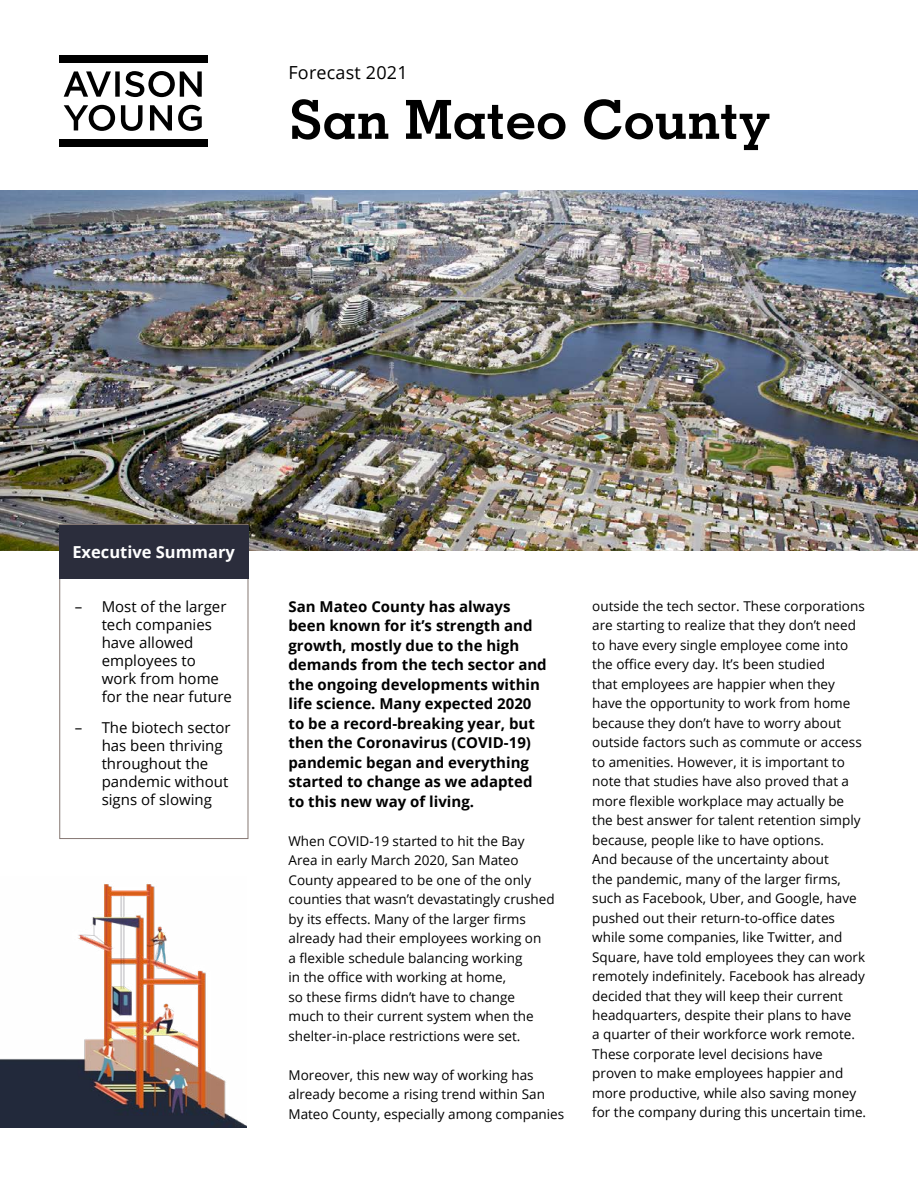
<style>
.page{position:relative;width:918px;height:1188px;background:#fff}
.page>*{position:absolute;margin:0;border:0;box-sizing:border-box;transform-origin:0 0}
.t1{font:700 54px "Geometric Slab 703 BT";letter-spacing:.01em;color:#000}
.t2{font:18px "Open Sans";letter-spacing:.01em;color:#000}
.t3{font:700 16.5px "Open Sans";color:#fff}
.t4{font:700 15px/19.5px "Open Sans";color:#000}
.t5{font:15px/18px "Open Sans";color:#000}
.t6{font:13.5px/19.5px "Open Sans";color:#000}
</style>
<div class="page">
<div style="left:59px;top:55px;width:148px;height:7px;background:#000"></div>
<div style="left:59px;top:139px;width:148px;height:7px;background:#000"></div>
<svg style="left:64px;top:71px;width:138px;height:26px"></svg>
<svg style="left:64px;top:105px;width:51px;height:26px"></svg>
<svg style="left:121px;top:105px;width:22px;height:26px"></svg>
<svg style="left:150px;top:105px;width:22px;height:25px"></svg>
<svg style="left:178px;top:105px;width:24px;height:26px"></svg>
<img style="left:0;top:191px;width:918px;height:360px">
<div style="left:59px;top:524px;width:189px;height:315px;border:1px solid #857772"></div>
<div style="left:59px;top:525px;width:189px;height:54px;background:#2b2d3c"></div>
<img style="left:0;top:884px;width:246px;height:244px">
<h2 class="t2" style="left:288px;top:60px;width:121px">Forecast 2021</h2>
<h1 class="t1" style="left:288px;top:87px;width:483px">San Mateo County</h1>
<p class="t3" style="left:72px;top:540px;width:164px">Executive Summary</p>
<p class="t5" style="left:102px;top:597px;width:132px;text-indent:-27px">– Most of the larger tech companies have allowed employees to work from home for the near future</p>
<p class="t5" style="left:102px;top:719px;width:131px;text-indent:-27px">– The biotech sector has been thriving throughout the pandemic without signs of slowing</p>
<p class="t4" style="left:288px;top:596px;width:260px">San Mateo County has always been known for it’s strength and growth, mostly due to the high demands from the tech sector and the ongoing developments within life science. Many expected 2020 to be a record-breaking year, but then the Coronavirus (COVID-19) pandemic began and everything started to change as we adapted to this new way of living.</p>
<p class="t6" style="left:288px;top:831px;width:268px">When COVID-19 started to hit the Bay Area in early March 2020, San Mateo County appeared to be one of the only counties that wasn’t devastatingly crushed by its effects. Many of the larger firms already had their employees working on<br>a flexible schedule balancing working<br>in the office with working at home,<br>so these firms didn’t have to change<br>much to their current system when the shelter-in-place restrictions were set.</p>
<p class="t6" style="left:288px;top:1065px;width:277px">Moreover, this new way of working has already become a rising trend within San<br>Mateo County, especially among companies</p>
<p class="t6" style="left:592px;top:596px;width:275px">outside the tech sector. These corporations are starting to realize that they don’t need to have every single employee come into the office every day. It’s been studied<br>that employees are happier when they have the opportunity to work from home because they don’t have to worry about outside factors such as commute or access to amenities. However, it is important to note that studies have also proved that a more flexible workplace may actually be the best answer for talent retention simply because, people like to have options.<br>And because of the uncertainty about<br>the pandemic, many of the larger firms, such as Facebook, Uber, and Google, have pushed out their return-to-office dates while some companies, like Twitter, and Square, have told employees they can work remotely indefinitely. Facebook has already decided that they will keep their current headquarters, despite their plans to have<br>a quarter of their workforce work remote.<br>These corporate level decisions have proven to make employees happier and more productive, while also saving money for the company during this uncertain time.</p>
</div>
